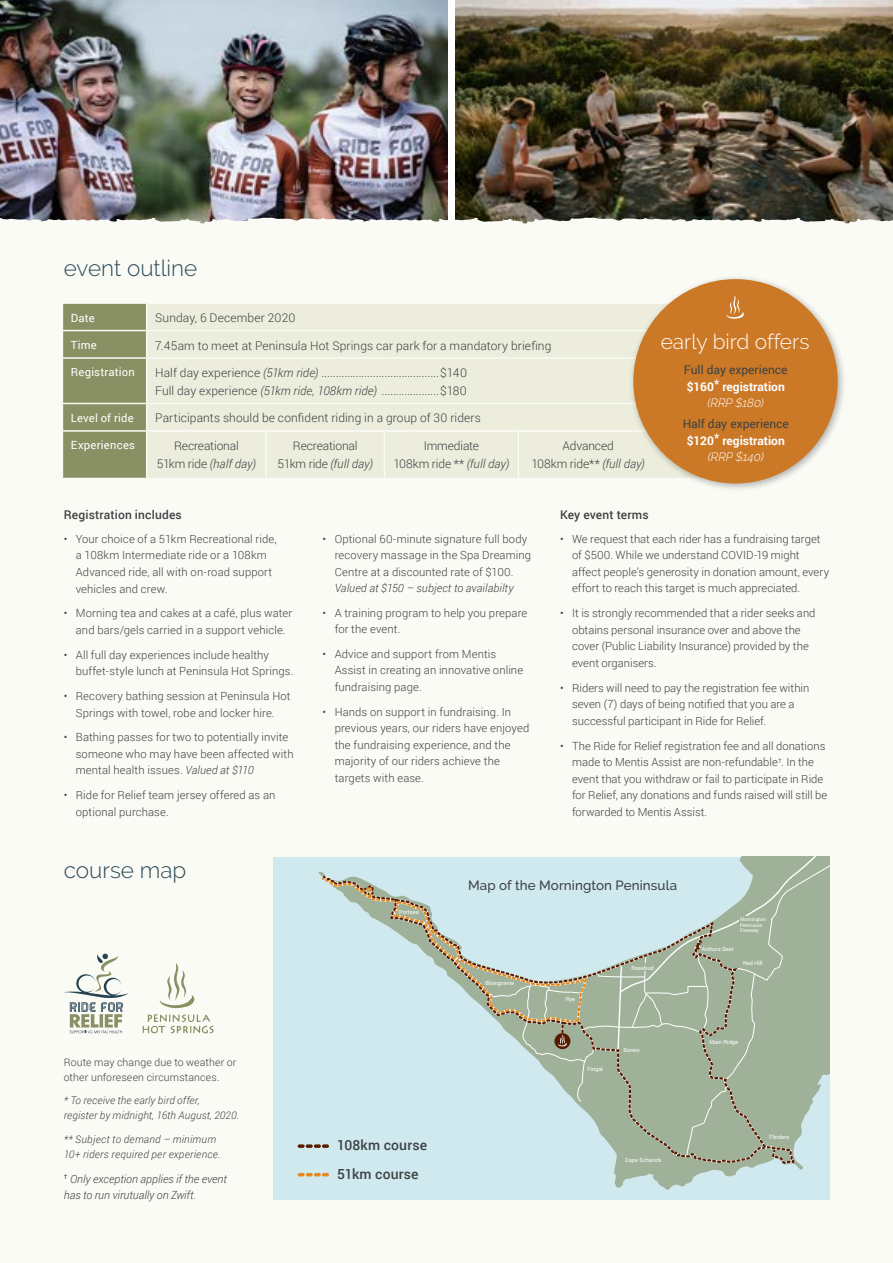
<style>
.page{position:relative;width:893px;height:1263px;background:#fff}
.page>*{position:absolute;margin:0;border:0;box-sizing:border-box;transform-origin:0 0}
.t1{font:300 22.5px "Raleway";color:#2a4856}
.t2{font:300 21px "Raleway";color:#fff}
.t3{font:500 13.95px/28.5px "Roboto";letter-spacing:.01em;color:#3d4142}
.t4{font:500 13.35px "Raleway";letter-spacing:.01em;color:#3d4142}
.t5{font:300 12px/18px "Roboto";letter-spacing:.005em;color:#3d4142;text-align:center}
.t6{font:12px "Roboto";color:#3d4142}
.t7{font:700 12px "Roboto";color:#fff}
.t8{font:500 12px "Roboto";letter-spacing:.015em;color:#3d4142}
.t9{font:italic 300 12px "Raleway";color:#fff}
.t10{font:300 11.25px/16.5px "Roboto";letter-spacing:.005em;color:#3d4142}
.t11{font:italic 300 11.25px/16.5px "Roboto";color:#3d4142}
.t12{font:11.25px "Roboto";letter-spacing:.02em;color:#fff}
.t13{font:italic 300 10.5px/15px "Roboto";letter-spacing:.015em;color:#3d4142}
.t14{font:300 10.5px/15px "Roboto";letter-spacing:.015em;color:#3d4142}
.t15{font:5.7px "Roboto";color:#fff}
.t16{font:4.95px/5.7px "Roboto";color:#fff}
.s1{font-style:italic}
</style>
<div class="page">
<img style="left:0;top:0;width:447px;height:217px">
<img style="left:456px;top:0;width:437px;height:217px">
<div style="left:0;top:217px;width:893px;height:983px;background:#fbfbf6"></div>
<div style="left:147px;top:304px;width:481px;height:174px;background:#eceddc"></div>
<hr style="left:62px;top:302px;width:85px;height:2px;background:#fbfbf6">
<hr style="left:147px;top:302px;width:119px;height:2px;background:#fbfbf6">
<hr style="left:266px;top:302px;width:118px;height:2px;background:#fbfbf6">
<hr style="left:384px;top:302px;width:134px;height:2px;background:#fbfbf6">
<hr style="left:518px;top:302px;width:209px;height:2px;background:#fbfbf6">
<hr style="left:147px;top:330px;width:119px;height:1px;background:#fbfbf6">
<hr style="left:266px;top:330px;width:118px;height:1px;background:#fbfbf6">
<hr style="left:384px;top:330px;width:134px;height:1px;background:#fbfbf6">
<hr style="left:518px;top:330px;width:209px;height:1px;background:#fbfbf6">
<hr style="left:147px;top:357px;width:119px;height:2px;background:#fbfbf6">
<hr style="left:266px;top:357px;width:118px;height:2px;background:#fbfbf6">
<hr style="left:384px;top:357px;width:134px;height:2px;background:#fbfbf6">
<hr style="left:518px;top:357px;width:209px;height:2px;background:#fbfbf6">
<hr style="left:147px;top:403px;width:119px;height:1px;background:#fbfbf6">
<svg style="left:62px;top:303px;width:85px;height:175px;background:#8e956a"></svg>
<hr style="left:266px;top:403px;width:118px;height:1px;background:#fbfbf6">
<hr style="left:384px;top:403px;width:134px;height:1px;background:#fbfbf6">
<hr style="left:518px;top:403px;width:209px;height:1px;background:#fbfbf6">
<hr style="left:62px;top:430px;width:85px;height:2px;background:#fbfbf6">
<hr style="left:62px;top:432px;width:1px;height:46px;background:#fbfbf6">
<hr style="left:147px;top:430px;width:119px;height:2px;background:#fbfbf6">
<hr style="left:146px;top:432px;width:1px;height:46px;background:#fbfbf6">
<hr style="left:266px;top:430px;width:118px;height:2px;background:#fbfbf6">
<hr style="left:265px;top:432px;width:2px;height:46px;background:#fbfbf6">
<hr style="left:384px;top:430px;width:134px;height:2px;background:#fbfbf6">
<hr style="left:384px;top:432px;width:1px;height:46px;background:#fbfbf6">
<hr style="left:518px;top:430px;width:209px;height:2px;background:#fbfbf6">
<hr style="left:518px;top:432px;width:1px;height:46px;background:#fbfbf6">
<hr style="left:62px;top:478px;width:85px;height:1px;background:#fbfbf6">
<hr style="left:147px;top:478px;width:119px;height:1px;background:#fbfbf6">
<hr style="left:266px;top:478px;width:118px;height:1px;background:#fbfbf6">
<hr style="left:384px;top:478px;width:134px;height:1px;background:#fbfbf6">
<hr style="left:518px;top:478px;width:209px;height:1px;background:#fbfbf6">
<div style="left:273px;top:857px;width:556px;height:342px;background:#cfe9ee"></div>
<svg style="left:319px;top:1165px;width:510px;height:25px;background:#c8e1e2"></svg>
<svg style="left:298px;top:857px;width:531px;height:308px;background:#bbcfc7"></svg>
<svg style="left:298px;top:1173px;width:31px;height:3px"></svg>
<svg style="left:143px;top:1014px;width:71px;height:19px"></svg>
<svg style="left:160px;top:963px;width:34px;height:45px"></svg>
<svg style="left:64px;top:953px;width:65px;height:80px"></svg>
<div style="left:628px;top:274px;width:218px;height:218px;background:#000;opacity:.3"></div>
<div style="left:633px;top:279px;width:205px;height:204px;background:#cc7927;border-radius:50%"></div>
<svg style="left:726px;top:295px;width:18px;height:24px"></svg>
<h1 class="t1" style="left:64px;top:255px;width:135px">event outline</h1>
<p class="t12" style="left:71px;top:310px;width:25px">Date</p>
<p class="t5" style="left:155px;top:308px;width:142px">Sunday, 6 December 2020</p>
<p class="t12" style="left:71px;top:337px;width:27px">Time</p>
<p class="t5" style="left:155px;top:336px;width:398px">7.45am to meet at Peninsula Hot Springs car park for a mandatory briefing</p>
<p class="t12" style="left:71px;top:364px;width:66px">Registration</p>
<p class="t5" style="left:155px;top:363px;width:313px;text-align:left">Half day experience <span class="s1">(51km ride)</span> .........................................$140<br>Full day experience <span class="s1">(51km ride, 108km ride)</span> ....................$180</p>
<p class="t12" style="left:71px;top:410px;width:64px">Level of ride</p>
<p class="t5" style="left:155px;top:409px;width:327px">Participants should be confident riding in a group of 30 riders</p>
<p class="t12" style="left:71px;top:437px;width:66px">Experiences</p>
<p class="t5" style="left:157px;top:436px;width:101px">Recreational<br>51km ride <span class="s1">(half day)</span></p>
<p class="t5" style="left:278px;top:436px;width:97px">Recreational<br>51km ride <span class="s1">(full day)</span></p>
<p class="t5" style="left:393px;top:436px;width:117px">Immediate<br>108km ride ** <span class="s1">(full day)</span></p>
<p class="t5" style="left:531px;top:436px;width:115px">Advanced<br>108km ride** <span class="s1">(full day)</span></p>
<h2 class="t2" style="left:661px;top:329px;width:150px">early bird offers</h2>
<p class="t6" style="left:684px;top:362px;width:105px">Full day experience</p>
<p class="t7" style="left:687px;top:378px;width:100px">$160* registration</p>
<p class="t9" style="left:708px;top:396px;width:58px">(RRP $180)</p>
<p class="t6" style="left:683px;top:415px;width:108px">Half day experience</p>
<p class="t7" style="left:687px;top:432px;width:100px">$120* registration</p>
<p class="t9" style="left:708px;top:450px;width:57px">(RRP $140)</p>
<p class="t8" style="left:64px;top:506px;width:120px">Registration includes</p>
<p class="t8" style="left:560px;top:506px;width:90px">Key event terms</p>
<p class="t10" style="left:572px;top:530px;width:259px;text-indent:-12px">• We request that each rider has a fundraising target of $500. While we understand COVID-19 might affect people’s generosity in donation amount, every effort to reach this target is much appreciated.</p>
<p class="t10" style="left:572px;top:605px;width:245px;text-indent:-12px">• It is strongly recommended that a rider seeks and obtains personal insurance over and above the cover (Public Liability Insurance) provided by the event organisers.</p>
<p class="t10" style="left:572px;top:679px;width:239px;text-indent:-12px">• Riders will need to pay the registration fee within seven (7) days of being notified that you are a successful participant in Ride for Relief.</p>
<p class="t10" style="left:572px;top:737px;width:257px;text-indent:-12px">• The Ride for Relief registration fee and all donations made to Mentis Assist are non-refundable<sup>†</sup>. In the event that you withdraw or fail to participate in Ride for Relief, any donations and funds raised will still be forwarded to Mentis Assist.</p>
<p class="t10" style="left:76px;top:530px;width:202px;text-indent:-12px">• Your choice of a 51km Recreational ride, a 108km Intermediate ride or a 108km Advanced ride, all with on-road support vehicles and crew.</p>
<p class="t10" style="left:64px;top:604px;width:230px;text-align:center">• Morning tea and cakes at a café, plus water and bars/gels carried in a support vehicle.</p>
<p class="t10" style="left:76px;top:646px;width:219px;text-indent:-12px">• All full day experiences include healthy buffet-style lunch at Peninsula Hot Springs.</p>
<p class="t10" style="left:64px;top:687px;width:228px;text-align:center">• Recovery bathing session at Peninsula Hot<br>Springs with towel, robe and locker hire.</p>
<p class="t10" style="left:76px;top:728px;width:219px;text-indent:-12px">• Bathing passes for two to potentially invite someone who may have been affected with mental health issues. <span class="s1">Valued at $110</span></p>
<p class="t10" style="left:76px;top:786px;width:201px;text-indent:-12px">• Ride for Relief team jersey offered as an optional purchase.</p>
<p class="t10" style="left:335px;top:530px;width:198px;text-indent:-12px">• Optional 60-minute signature full body recovery massage in the Spa Dreaming<br>Centre at a discounted rate of $100.</p>
<p class="t11" style="left:335px;top:580px;width:180px">Valued at $150 – subject to availabilty</p>
<p class="t10" style="left:335px;top:604px;width:194px;text-indent:-12px">• A training program to help you prepare for the event.</p>
<p class="t10" style="left:335px;top:645px;width:190px;text-indent:-12px">• Advice and support from Mentis<br>Assist in creating an innovative online fundraising page.</p>
<p class="t10" style="left:335px;top:703px;width:196px;text-indent:-12px">• Hands on support in fundraising. In previous years, our riders have enjoyed the fundraising experience, and the majority of our riders achieve the targets with ease.</p>
<h1 class="t1" style="left:64px;top:857px;width:124px">course map</h1>
<p class="t14" style="left:64px;top:1054px;width:174px">Route may change due to weather or other unforeseen circumstances.</p>
<p class="t13" style="left:64px;top:1092px;width:177px">* To receive the early bird offer,<br>register by midnight, 16th August, 2020.</p>
<p class="t13" style="left:64px;top:1131px;width:158px">** Subject to demand – minimum<br>10+ riders required per experience.</p>
<p class="t11" style="left:64px;top:1170px;width:165px"><sup>†</sup> Only exception applies if the event has to run virutually on Zwift.</p>
<p class="t15" style="left:399px;top:908px;width:21px">Portsea</p>
<p class="t3" style="left:337px;top:1130px;width:91px">108km course<br>51km course</p>
<p class="t4" style="left:468px;top:877px;width:211px">Map of the Mornington Peninsula</p>
<p class="t15" style="left:486px;top:978px;width:30px">Blairgowrie</p>
<p class="t15" style="left:566px;top:995px;width:11px">Rye</p>
<p class="t15" style="left:587px;top:1065px;width:17px">Fingal</p>
<p class="t15" style="left:631px;top:963px;width:24px">Rosebud</p>
<p class="t15" style="left:623px;top:1046px;width:18px">Boneo</p>
<p class="t16" style="left:740px;top:916px;width:27px">Mornington<br>Peninsula<br>Freeway</p>
<p class="t15" style="left:702px;top:945px;width:33px">Arthurs Seat</p>
<p class="t15" style="left:743px;top:959px;width:21px">Red Hill</p>
<p class="t15" style="left:709px;top:1038px;width:30px">Main Ridge</p>
<p class="t15" style="left:625px;top:1156px;width:38px">Cape Schanck</p>
<p class="t15" style="left:769px;top:1133px;width:22px">Flinders</p>
</div>
